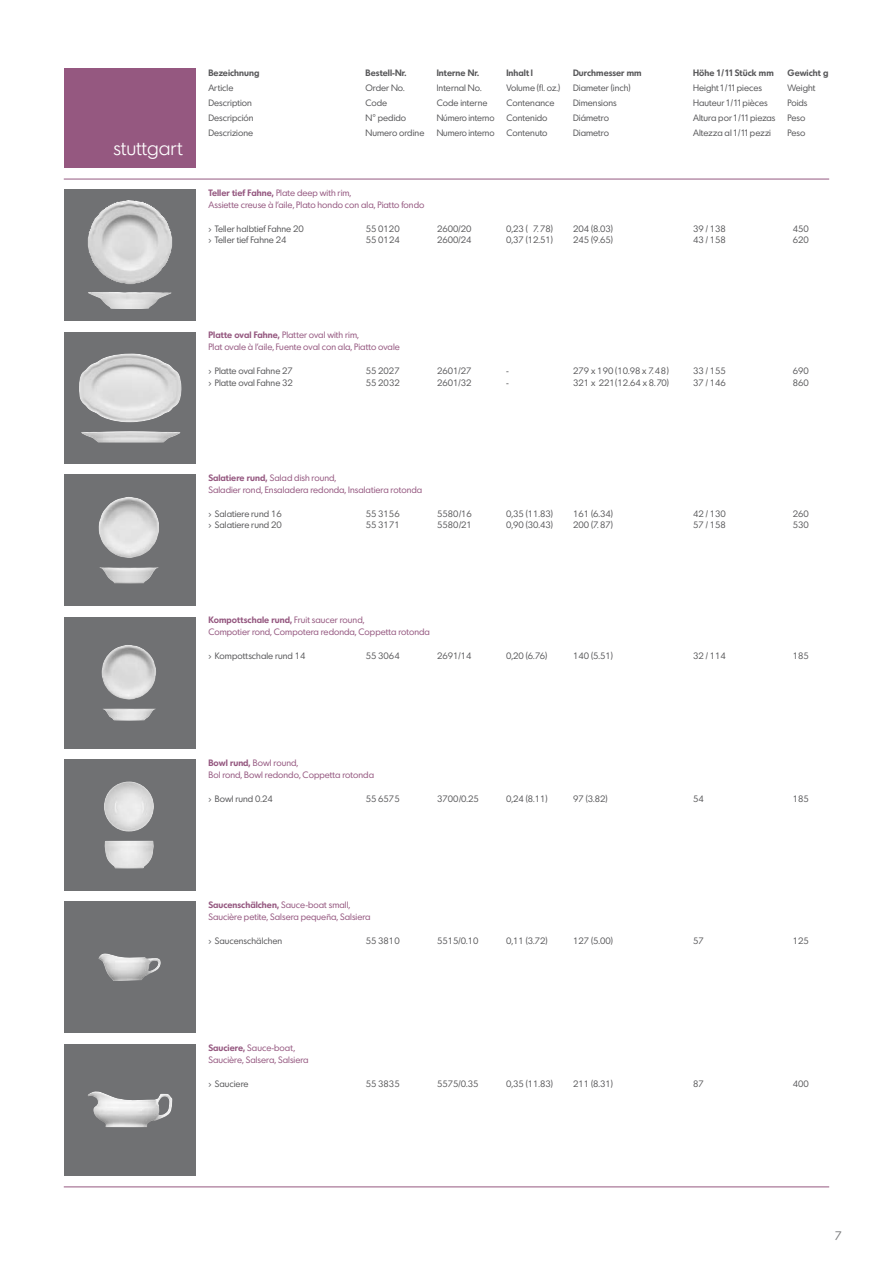
<style>
.page{position:relative;width:893px;height:1263px;background:#fff}
.page>*{position:absolute;margin:0;border:0;box-sizing:border-box;transform-origin:0 0}
.t1{font:300 19.5px "Bauscher";color:#fff}
.t2{font:9px/15px "Bauscher";letter-spacing:.005em;color:#58585a}
.t3{font:9px/11.9px "Bauscher";letter-spacing:.005em;color:#955880}
.t4{font:600 9px "Bauscher";letter-spacing:.005em;color:#58585a}
.s1{font-weight:600}
</style>
<div class="page">
<hr style="left:64px;top:1186px;width:765px;height:1px;background:#955880">
<div style="left:64px;top:69px;width:132px;height:99px;background:#955880"></div>
<hr style="left:64px;top:179px;width:765px;height:1px;background:#955880">
<div style="left:64px;top:617px;width:132px;height:131px;background:#707173"></div>
<div style="left:64px;top:901px;width:132px;height:132px;background:#707173"></div>
<div style="left:64px;top:1044px;width:132px;height:132px;background:#707173"></div>
<div style="left:64px;top:332px;width:132px;height:131px;background:#707173"></div>
<div style="left:64px;top:474px;width:132px;height:132px;background:#707173"></div>
<div style="left:64px;top:759px;width:132px;height:132px;background:#707173"></div>
<div style="left:64px;top:189px;width:132px;height:132px;background:#707173"></div>
<img style="left:98px;top:497px;width:61px;height:61px">
<img style="left:99px;top:567px;width:60px;height:17px">
<img style="left:101px;top:645px;width:55px;height:55px">
<img style="left:103px;top:708px;width:53px;height:13px">
<img style="left:79px;top:353px;width:103px;height:69px">
<img style="left:81px;top:431px;width:99px;height:12px">
<img style="left:88px;top:1091px;width:85px;height:36px">
<img style="left:98px;top:953px;width:63px;height:28px">
<img style="left:104px;top:781px;width:50px;height:51px;border-radius:50%">
<img style="left:104px;top:841px;width:50px;height:28px">
<img style="left:88px;top:292px;width:84px;height:17px">
<img style="left:87px;top:200px;width:86px;height:84px">
<h1 class="t1" style="left:113px;top:136px;width:71px">stuttgart</h1>
<p class="t4" style="left:208px;top:67px;width:53px">Bezeichnung</p>
<p class="t2" style="left:208px;top:80px;width:47px">Article<br>Description<br>Descripción<br>Descrizione</p>
<p class="t4" style="left:365px;top:67px;width:43px">Bestell-Nr.</p>
<p class="t2" style="left:365px;top:80px;width:60px">Order No.<br>Code<br>N° pedido<br>Numero ordine</p>
<p class="t4" style="left:437px;top:67px;width:44px">Interne Nr.</p>
<p class="t2" style="left:437px;top:80px;width:59px">Internal No.<br>Code interne<br>Número interno<br>Numero interno</p>
<p class="t4" style="left:506px;top:67px;width:28px">Inhalt l</p>
<p class="t2" style="left:506px;top:80px;width:55px">Volume (fl. oz.)<br>Contenance<br>Contenido<br>Contenuto</p>
<p class="t4" style="left:573px;top:67px;width:70px">Durchmesser mm</p>
<p class="t2" style="left:573px;top:80px;width:59px">Diameter (inch)<br>Dimensions<br>Diámetro<br>Diametro</p>
<p class="t4" style="left:693px;top:67px;width:82px">Höhe ƒ /ƒƒ Stück mm</p>
<p class="t2" style="left:693px;top:80px;width:84px">Height ƒ / ƒƒ pieces<br>Hauteur ƒ / ƒƒ pièces<br>Altura por ƒ /ƒƒ piezas<br>Altezza al ƒ / ƒƒ pezzi</p>
<p class="t4" style="left:787px;top:67px;width:42px">Gewicht g</p>
<p class="t2" style="left:787px;top:80px;width:30px">Weight<br>Poids<br>Peso<br>Peso</p>
<p class="t3" style="left:208px;top:187px;width:218px"><span class="s1">Teller tief Fahne,</span> Plate deep with rim,<br>Assiette creuse à l‘aile, Plato hondo con ala, Piatto fondo</p>
<p class="t2" style="left:208px;top:221px;width:97px">› Teller halbtief Fahne 20</p>
<p class="t2" style="left:366px;top:221px;width:57px">55 0120 2</p>
<p class="t2" style="left:442px;top:221px;width:31px">600/20</p>
<p class="t2" style="left:506px;top:221px;width:61px">0,23 ( 7. 78) 2</p>
<p class="t2" style="left:579px;top:221px;width:36px">04 (8.03)</p>
<p class="t2" style="left:693px;top:221px;width:34px">39 / 138</p>
<p class="t2" style="left:793px;top:221px;width:18px">45 0</p>
<p class="t2" style="left:208px;top:233px;width:71px">› Teller tief Fahne 2455</p>
<p class="t2" style="left:378px;top:233px;width:25px">01242</p>
<p class="t2" style="left:442px;top:233px;width:23px">600/24</p>
<p class="t2" style="left:506px;top:233px;width:57px">0,37 (12.51) 245</p>
<p class="t2" style="left:591px;top:233px;width:23px">(9.65)</p>
<p class="t2" style="left:693px;top:233px;width:34px">43 / 158</p>
<p class="t2" style="left:793px;top:233px;width:18px">620</p>
<p class="t3" style="left:208px;top:329px;width:193px"><span class="s1">Platte oval Fahne,</span> Platter oval with rim,<br>Plat ovale à l‘aile, Fuente oval con ala, Piatto ovale</p>
<p class="t2" style="left:208px;top:363px;width:86px">› Platte oval Fahne 27</p>
<p class="t2" style="left:366px;top:363px;width:57px">55 2027 2</p>
<p class="t2" style="left:442px;top:363px;width:31px">601/27</p>
<p class="t2" style="left:506px;top:363px;width:4px">-</p>
<p class="t2" style="left:573px;top:363px;width:109px">279 x 190 (10.98 x 7.48) 33</p>
<p class="t2" style="left:706px;top:363px;width:14px">/ 155</p>
<p class="t2" style="left:793px;top:363px;width:18px">690</p>
<p class="t2" style="left:208px;top:375px;width:77px">› Platte oval Fahne 3255</p>
<p class="t2" style="left:378px;top:375px;width:25px">20322</p>
<p class="t2" style="left:442px;top:375px;width:23px">601/32</p>
<p class="t2" style="left:506px;top:375px;width:4px">-</p>
<p class="t2" style="left:573px;top:375px;width:112px">32 1 x 22 1 (12.64 x 8.70) 3</p>
<p class="t2" style="left:698px;top:375px;width:29px">7 / 146</p>
<p class="t2" style="left:793px;top:375px;width:18px">860</p>
<p class="t3" style="left:208px;top:472px;width:215px"><span class="s1">Salatiere rund,</span> Salad dish round,<br>Saladier rond, Ensaladera redonda, Insalatiera rotonda</p>
<p class="t2" style="left:208px;top:506px;width:75px">› Salatiere rund 16</p>
<p class="t2" style="left:366px;top:506px;width:51px">55 3156 55</p>
<p class="t2" style="left:448px;top:506px;width:26px">80/16</p>
<p class="t2" style="left:506px;top:506px;width:48px">0,35 (11.83)</p>
<p class="t2" style="left:573px;top:506px;width:41px">161 (6.34)</p>
<p class="t2" style="left:693px;top:506px;width:34px">42 / 130</p>
<p class="t2" style="left:793px;top:506px;width:18px">260</p>
<p class="t2" style="left:208px;top:518px;width:75px">› Salatiere rund 20</p>
<p class="t2" style="left:366px;top:518px;width:51px">55 3171 55</p>
<p class="t2" style="left:448px;top:518px;width:26px">80/21</p>
<p class="t2" style="left:506px;top:518px;width:61px">0,90 (30.43) 2</p>
<p class="t2" style="left:579px;top:518px;width:36px">00 (7. 87)</p>
<p class="t2" style="left:693px;top:518px;width:34px">57 / 158</p>
<p class="t2" style="left:793px;top:518px;width:18px">53 0</p>
<p class="t3" style="left:208px;top:614px;width:223px"><span class="s1">Kompottschale rund,</span> Fruit saucer round,<br>Compotier rond, Compotera redonda, Coppetta rotonda</p>
<p class="t2" style="left:208px;top:648px;width:95px">› Kompottschale rund 1455</p>
<p class="t2" style="left:378px;top:648px;width:33px">30642</p>
<p class="t2" style="left:442px;top:648px;width:28px">691/14</p>
<p class="t2" style="left:506px;top:648px;width:43px">0,20 (6.76)</p>
<p class="t2" style="left:573px;top:648px;width:41px">140 (5.51)</p>
<p class="t2" style="left:693px;top:648px;width:31px">32 / 114</p>
<p class="t2" style="left:793px;top:648px;width:17px">185</p>
<p class="t3" style="left:208px;top:757px;width:167px"><span class="s1">Bowl rund,</span> Bowl round,<br>Bol rond, Bowl redondo, Coppetta rotonda</p>
<p class="t2" style="left:208px;top:791px;width:57px">› Bowl rund 0.2455</p>
<p class="t2" style="left:378px;top:791px;width:33px">65753</p>
<p class="t2" style="left:442px;top:791px;width:31px">700/0.25</p>
<p class="t2" style="left:506px;top:791px;width:43px">0,24 (8.11)</p>
<p class="t2" style="left:573px;top:791px;width:36px">97 (3.82)</p>
<p class="t2" style="left:693px;top:791px;width:4px">54</p>
<p class="t2" style="left:793px;top:791px;width:17px">185</p>
<p class="t3" style="left:208px;top:899px;width:164px"><span class="s1">Saucenschälchen,</span> Sauce-boat small,<br>Saucière petite, Salsera pequeña, Salsiera</p>
<p class="t2" style="left:208px;top:933px;width:76px">› Saucenschälchen</p>
<p class="t2" style="left:366px;top:933px;width:51px">55 3810 55</p>
<p class="t2" style="left:448px;top:933px;width:32px">15/0.10</p>
<p class="t2" style="left:506px;top:933px;width:43px">0,11 (3.72)</p>
<p class="t2" style="left:573px;top:933px;width:41px">127 (5.00)</p>
<p class="t2" style="left:693px;top:933px;width:12px">5 7</p>
<p class="t2" style="left:793px;top:933px;width:12px">125</p>
<p class="t3" style="left:208px;top:1042px;width:102px"><span class="s1">Sauciere,</span> Sauce-boat,<br>Saucière, Salsera, Salsiera</p>
<p class="t2" style="left:208px;top:1076px;width:42px">› Sauciere</p>
<p class="t2" style="left:366px;top:1076px;width:36px">55 383555</p>
<p class="t2" style="left:448px;top:1076px;width:25px">75/0.35</p>
<p class="t2" style="left:506px;top:1076px;width:61px">0,35 (11.83) 2</p>
<p class="t2" style="left:579px;top:1076px;width:36px">11 (8.31)</p>
<p class="t2" style="left:693px;top:1076px;width:12px">87</p>
<p class="t2" style="left:793px;top:1076px;width:18px">400</p>
</div>
